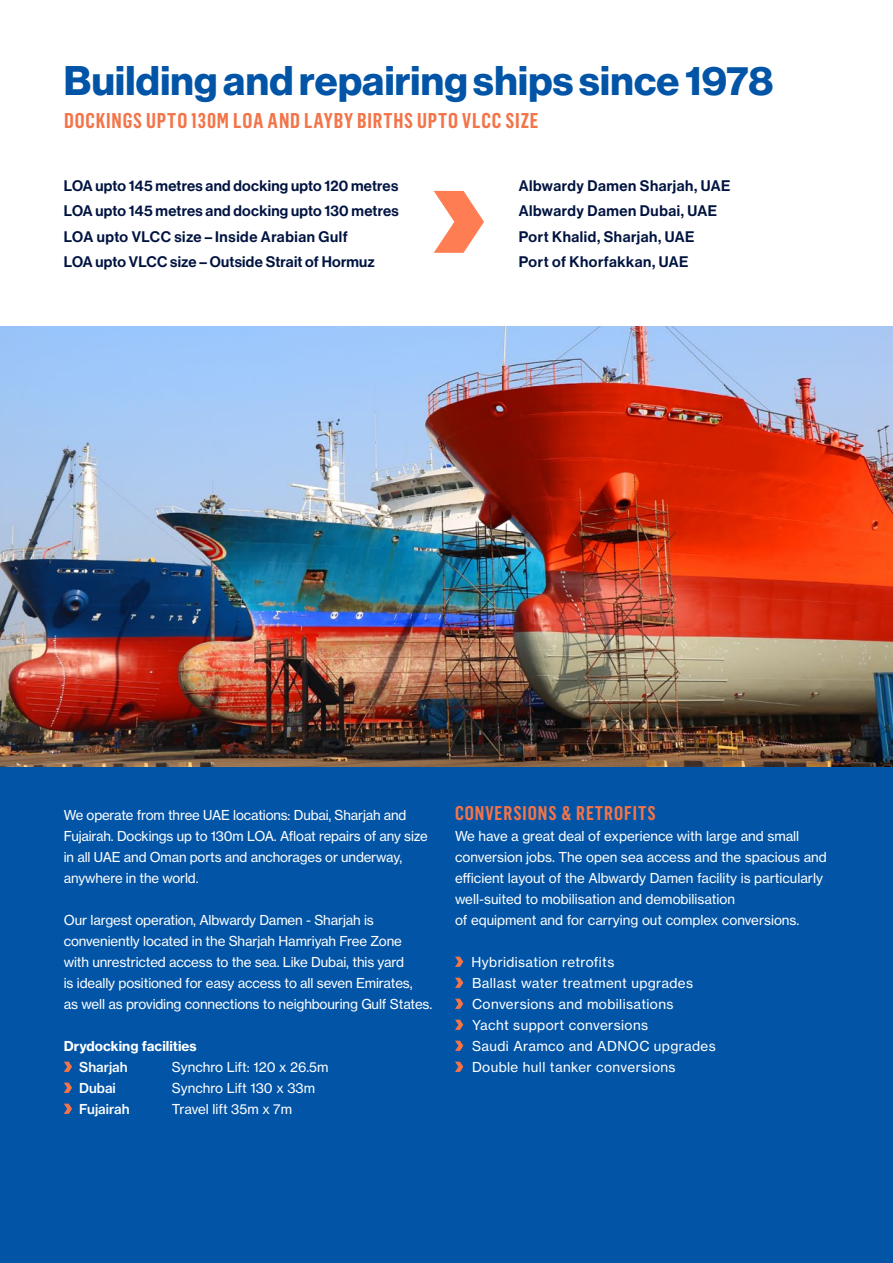
<style>
.page{position:relative;width:893px;height:1263px;background:#fff}
.page>*{position:absolute;margin:0;border:0;box-sizing:border-box;transform-origin:0 0}
.t1{font:40.5px "N Haas Grotesk DS Pro 75 Bd";letter-spacing:.01em;color:#0154a6}
.t2{font:600 21px "Flama Cond";letter-spacing:.04em;color:#f37449}
.t3{font:600 19.5px "Flama Cond";letter-spacing:.05em;color:#f37449}
.t4{font:15px/25.5px "N Haas Grotesk DS Pro 65 Md";letter-spacing:.02em;color:#001340}
.t5{font:13.5px/21px "N Haas Grotesk TX Pro 55 Rg";letter-spacing:-.01em;color:#fff}
.t6{font:13.5px/21px "N Haas Grotesk TX Pro 55 Rg";letter-spacing:.03em;color:#fff}
.t7{font:13.5px "N Haas Grotesk TX Pro 75 Bd";color:#fff}
.t8{font:13.5px "N Haas Grotesk TX Pro 65 Md";color:#fff}
</style>
<div class="page">
<img style="left:0;top:326px;width:893px;height:441px">
<div style="left:0;top:767px;width:893px;height:496px;background:#0154a6"></div>
<svg style="left:64px;top:1062px;width:8px;height:10px"></svg>
<svg style="left:64px;top:1083px;width:8px;height:10px"></svg>
<svg style="left:64px;top:1104px;width:8px;height:10px"></svg>
<svg style="left:455px;top:957px;width:8px;height:10px"></svg>
<svg style="left:455px;top:978px;width:8px;height:10px"></svg>
<svg style="left:455px;top:999px;width:8px;height:10px"></svg>
<svg style="left:455px;top:1020px;width:8px;height:10px"></svg>
<svg style="left:455px;top:1041px;width:8px;height:10px"></svg>
<svg style="left:455px;top:1062px;width:8px;height:10px"></svg>
<svg style="left:434px;top:191px;width:50px;height:62px"></svg>
<h1 class="t1" style="left:64px;top:57px;width:711px">Building and repairing ships since 1978</h1>
<h2 class="t2" style="left:64px;top:107px;width:476px">DOCKINGS UPTO 130M LOA AND LAYBY BIRTHS UPTO VLCC SIZE</h2>
<p class="t4" style="left:64px;top:173px;width:336px">LOA upto 145 metres and docking upto 120 metres LOA upto 145 metres and docking upto 130 metres LOA upto VLCC size – Inside Arabian Gulf<br>LOA upto VLCC size – Outside Strait of Hormuz</p>
<p class="t4" style="left:519px;top:173px;width:213px">Albwardy Damen Sharjah, UAE<br>Albwardy Damen Dubai, UAE<br>Port Khalid, Sharjah, UAE<br>Port of Khorfakkan, UAE</p>
<p class="t5" style="left:64px;top:804px;width:366px">We operate from three UAE locations: Dubai, Sharjah and Fujairah. Dockings up to 130m LOA. Afloat repairs of any size in all UAE and Oman ports and anchorages or underway, anywhere in the world.</p>
<p class="t5" style="left:64px;top:909px;width:370px">Our largest operation, Albwardy Damen - Sharjah is conveniently located in the Sharjah Hamriyah Free Zone<br>with unrestricted access to the sea. Like Dubai, this yard<br>is ideally positioned for easy access to all seven Emirates,<br>as well as providing connections to neighbouring Gulf States.</p>
<p class="t7" style="left:64px;top:1037px;width:134px">Drydocking facilities</p>
<p class="t8" style="left:79px;top:1058px;width:50px">Sharjah</p>
<p class="t5" style="left:172px;top:1056px;width:158px">Synchro Lift: 120 x 26.5m</p>
<p class="t8" style="left:79px;top:1079px;width:38px">Dubai</p>
<p class="t5" style="left:172px;top:1077px;width:145px">Synchro Lift 130 x 33m</p>
<p class="t8" style="left:79px;top:1100px;width:52px">Fujairah</p>
<p class="t5" style="left:172px;top:1098px;width:122px">Travel lift 35m x 7m</p>
<h3 class="t3" style="left:455px;top:800px;width:202px">CONVERSIONS &amp; RETROFITS</h3>
<p class="t5" style="left:455px;top:825px;width:373px">We have a great deal of experience with large and small conversion jobs. The open sea access and the spacious and efficient layout of the Albwardy Damen facility is particularly well-suited to mobilisation and demobilisation<br>of equipment and for carrying out complex conversions.</p>
<p class="t6" style="left:472px;top:951px;width:246px">Hybridisation retrofits<br>Ballast water treatment upgrades<br>Conversions and mobilisations<br>Yacht support conversions<br>Saudi Aramco and ADNOC upgrades<br>Double hull tanker conversions</p>
</div>
